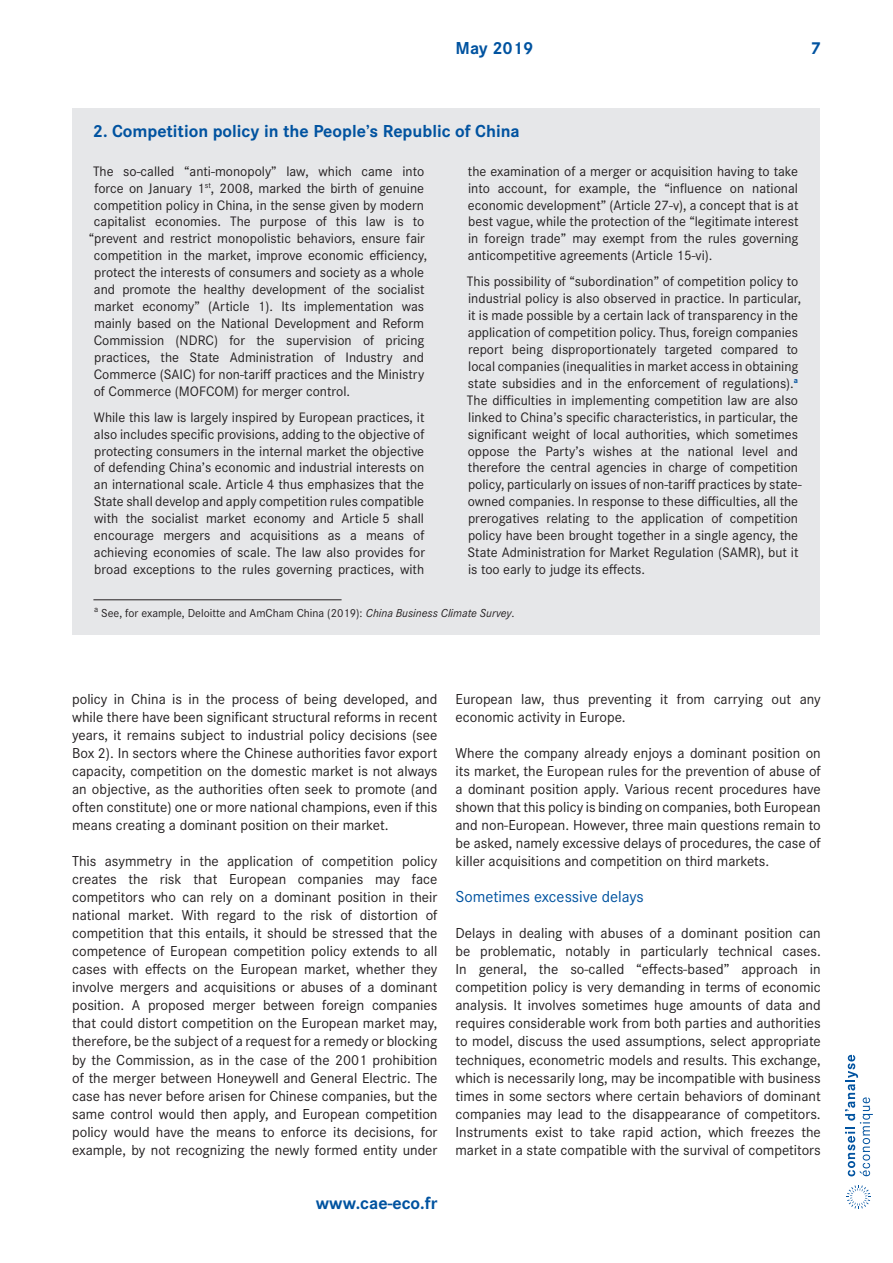
<style>
.page{position:relative;width:893px;height:1263px;background:#fff}
.page>*{position:absolute;margin:0;border:0;box-sizing:border-box;transform-origin:0 0}
.Encadré___Titre{font:700 18px "Corporate S";color:#0153a0}
.Intertitre___Niveau{font:16.5px "Corporate S";color:#0153a0}
.Texte___Normal{font:15px/18px "Corporate S";color:#231f20;text-align:justify}
.Encadré___Texte{font:14.25px/17px "Corporate S";color:#231f20;text-align:justify}
.Encadré___Note_BdP{font:12px "Corporate S";color:#231f20}
.s1{font-style:italic}
</style>
<div class="page">
<svg style="left:845px;top:1055px;width:28px;height:121px"></svg>
<svg style="left:847px;top:1185px;width:24px;height:24px"></svg>
<div style="left:72px;top:108px;width:748px;height:527px;background:#e6e7e9"></div>
<hr style="left:93px;top:599px;width:249px;height:1px;background:#231f20">
<p class="Encadré___Titre" style="left:455px;top:36px;width:79px">May 2019</p>
<p class="Encadré___Titre" style="left:810px;top:36px;width:12px">7</p>
<p class="Encadré___Titre" style="left:93px;top:119px;width:428px">2. Competition policy in the People’s Republic of China</p>
<p class="Encadré___Texte" style="left:93px;top:162px;width:333px">The so-called “anti-monopoly” law, which came into</p>
<p class="Encadré___Texte" style="left:94px;top:179px;width:331px">force on January 1<sup>st</sup>, 2008, marked the birth of genuine</p>
<p class="Encadré___Texte" style="left:94px;top:196px;width:332px">competition policy in China, in the sense given by modern</p>
<p class="Encadré___Texte" style="left:94px;top:213px;width:332px">capitalist economies. The purpose of this law is to</p>
<p class="Encadré___Texte" style="left:89px;top:230px;width:338px">“prevent and restrict monopolistic behaviors, ensure fair</p>
<p class="Encadré___Texte" style="left:94px;top:247px;width:335px">competition in the market, improve economic efficiency,</p>
<p class="Encadré___Texte" style="left:94px;top:264px;width:332px">protect the interests of consumers and society as a whole</p>
<p class="Encadré___Texte" style="left:94px;top:281px;width:332px">and promote the healthy development of the socialist</p>
<p class="Encadré___Texte" style="left:94px;top:298px;width:331px">market economy” (Article 1). Its implementation was</p>
<p class="Encadré___Texte" style="left:94px;top:314px;width:331px">mainly based on the National Development and Reform</p>
<p class="Encadré___Texte" style="left:94px;top:331px;width:332px">Commission (NDRC) for the supervision of pricing</p>
<p class="Encadré___Texte" style="left:94px;top:348px;width:331px">practices, the State Administration of Industry and</p>
<p class="Encadré___Texte" style="left:94px;top:365px;width:332px">Commerce (SAIC) for non-tariff practices and the Ministry</p>
<p class="Encadré___Texte" style="left:94px;top:382px;width:258px">of Commerce (MOFCOM) for merger control.</p>
<p class="Encadré___Texte" style="left:94px;top:408px;width:333px">While this law is largely inspired by European practices, it also includes specific provisions, adding to the objective of protecting consumers in the internal market the objective of defending China’s economic and industrial interests on an international scale. Article 4 thus emphasizes that the State shall develop and apply competition rules compatible with the socialist market economy and Article 5 shall encourage mergers and acquisitions as a means of achieving economies of scale. The law also provides for broad exceptions to the rules governing practices, with</p>
<p class="Encadré___Texte" style="left:468px;top:162px;width:332px">the examination of a merger or acquisition having to take into account, for example, the “influence on national economic development” (Article 27-v), a concept that is at best vague, while the protection of the “legitimate interest in foreign trade” may exempt from the rules governing anticompetitive agreements (Article 15-vi).</p>
<p class="Encadré___Texte" style="left:467px;top:272px;width:336px;text-align:left">This possibility of “subordination” of competition policy to industrial policy is also observed in practice. In particular, it is made possible by a certain lack of transparency in the application of competition policy. Thus, foreign companies report being disproportionately targeted compared to local companies (inequalities in market access in obtaining state subsidies and in the enforcement of regulations).<sup>a </sup>The difficulties in implementing competition law are also linked to China’s specific characteristics, in particular, the significant weight of local authorities, which sometimes oppose the Party’s wishes at the national level and therefore the central agencies in charge of competition policy, particularly on issues of non-tariff practices by state&shy;owned companies. In response to these difficulties, all the prerogatives relating to the application of competition policy have been brought together in a single agency, the State Administration for Market Regulation (SAMR), but it is too early to judge its effects.</p>
<p class="Encadré___Note_BdP" style="left:94px;top:605px;width:422px"><sup>a</sup> See, for example, Deloitte and AmCham China (2019): <span class="s1">China Business Climate Survey</span>.</p>
<p class="Texte___Normal" style="left:72px;top:689px;width:367px">policy in China is in the process of being developed, and while there have been significant structural reforms in recent years, it remains subject to industrial policy decisions (see Box 2). In sectors where the Chinese authorities favor export capacity, competition on the domestic market is not always an objective, as the authorities often seek to promote (and often constitute) one or more national champions, even if this means creating a dominant position on their market.</p>
<p class="Texte___Normal" style="left:72px;top:851px;width:367px">This asymmetry in the application of competition policy creates the risk that European companies may face competitors who can rely on a dominant position in their national market. With regard to the risk of distortion of competition that this entails, it should be stressed that the competence of European competition policy extends to all cases with effects on the European market, whether they involve mergers and acquisitions or abuses of a dominant position. A proposed merger between foreign companies that could distort competition on the European market may, therefore, be the subject of a request for a remedy or blocking by the Commission, as in the case of the 2001 prohibition of the merger between Honeywell and General Electric. The case has never before arisen for Chinese companies, but the same control would then apply, and European competition policy would have the means to enforce its decisions, for example, by not recognizing the newly formed entity under</p>
<p class="Encadré___Titre" style="left:316px;top:1190px;width:123px">www.cae-eco.fr</p>
<p class="Texte___Normal" style="left:455px;top:689px;width:367px">European law, thus preventing it from carrying out any economic activity in Europe.</p>
<p class="Texte___Normal" style="left:455px;top:743px;width:367px">Where the company already enjoys a dominant position on its market, the European rules for the prevention of abuse of a dominant position apply. Various recent procedures have shown that this policy is binding on companies, both European and non-European. However, three main questions remain to be asked, namely excessive delays of procedures, the case of killer acquisitions and competition on third markets.</p>
<p class="Intertitre___Niveau" style="left:455px;top:886px;width:190px">Sometimes excessive delays</p>
<p class="Texte___Normal" style="left:455px;top:924px;width:367px">Delays in dealing with abuses of a dominant position can be problematic, notably in particularly technical cases.<br>In general, the so-called “effects-based” approach in competition policy is very demanding in terms of economic analysis. It involves sometimes huge amounts of data and requires considerable work from both parties and authorities to model, discuss the used assumptions, select appropriate techniques, econometric models and results. This exchange, which is necessarily long, may be incompatible with business times in some sectors where certain behaviors of dominant companies may lead to the disappearance of competitors.<br>Instruments exist to take rapid action, which freezes the market in a state compatible with the survival of competitors</p>
</div>
